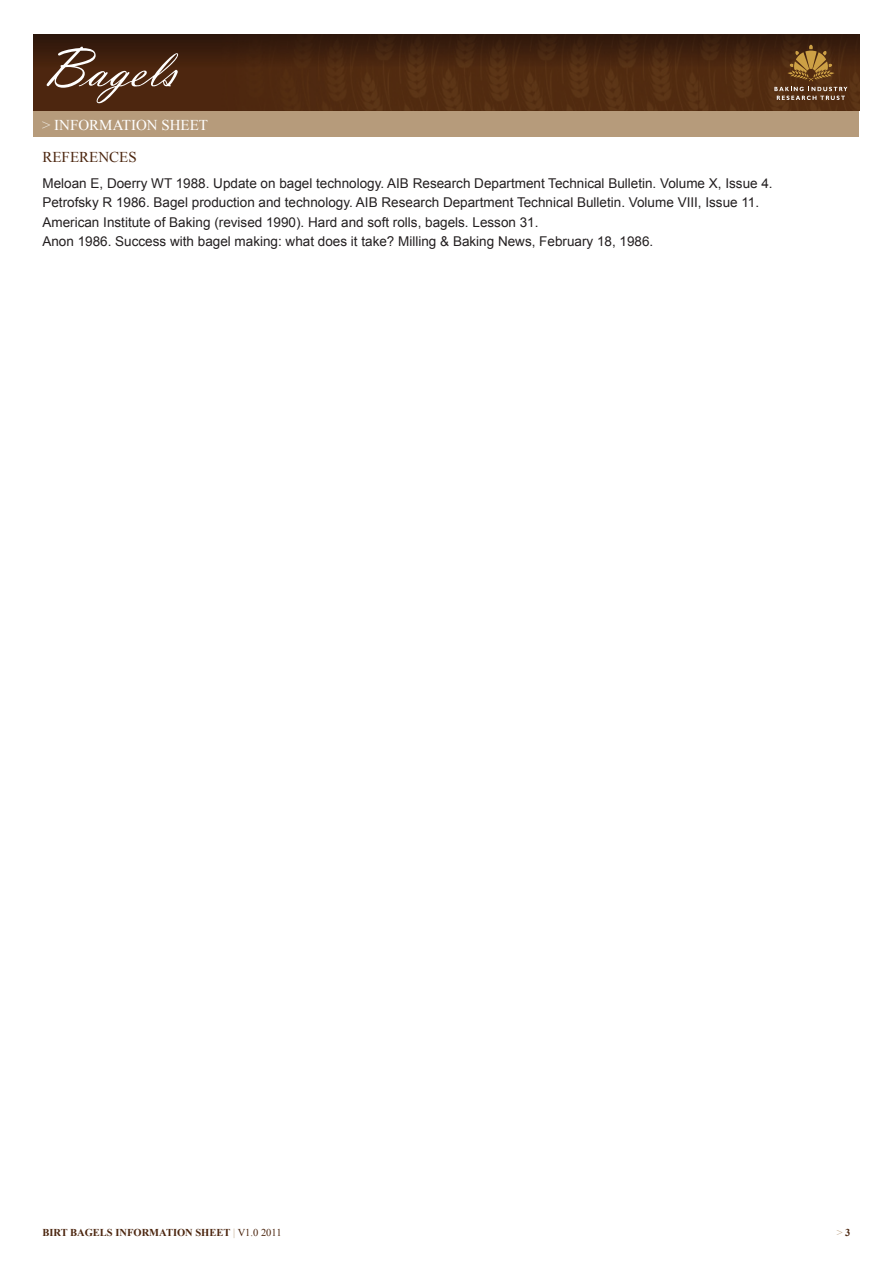
<style>
.page{position:relative;width:893px;height:1263px;background:#fff}
.page>*{position:absolute;margin:0;border:0;box-sizing:border-box;transform-origin:0 0}
.t1{font:57px "Vladimir Script";color:#fff}
.t2{font:15px/32.2px "Times New Roman";color:#fff}
.t3{font:13.5px/19.5px "Arial";color:#231f20}
.t4{font:700 10.5px "Times New Roman";color:#4c260f}
.t5{font:10.5px "Times New Roman";color:#b69b7b}
.s1{color:#ede7de}
.s2{color:#4c260f}
.s3{font-weight:400;color:#b69b7b}
.s4{font-weight:400}
.s5{font-weight:700;color:#4c260f}
</style>
<div class="page">
<div style="left:34px;top:112px;width:825px;height:25px;background:#b69b7b"></div>
<img style="left:34px;top:34px;width:825px;height:77px">
<svg style="left:787px;top:45px;width:47px;height:36px;background:#7d5624"></svg>
<svg style="left:774px;top:87px;width:73px;height:13px"></svg>
<h1 class="t1" style="left:42px;top:35px;width:136px">Bagels</h1>
<p class="t2" style="left:42px;top:108px;width:167px"><span class="s1">&gt;</span> INFORMATION SHEET<br><span class="s2">REFERENCES</span></p>
<p class="t3" style="left:42px;top:173px;width:732px">Meloan E, Doerry WT 1988. Update on bagel technology. AIB Research Department Technical Bulletin. Volume X, Issue 4.<br>Petrofsky R 1986. Bagel production and technology. AIB Research Department Technical Bulletin. Volume VIII, Issue 11.<br>American Institute of Baking (revised 1990). Hard and soft rolls, bagels. Lesson 31.<br>Anon 1986. Success with bagel making: what does it take? Milling &amp; Baking News, February 18, 1986.</p>
<p class="t4" style="left:42px;top:1227px;width:241px">BIRT BAGELS INFORMATION SHEET <span class="s3">|</span> <span class="s4">V1.0 2011</span></p>
<p class="t5" style="left:837px;top:1227px;width:15px">&gt; <span class="s5">3</span></p>
</div>
